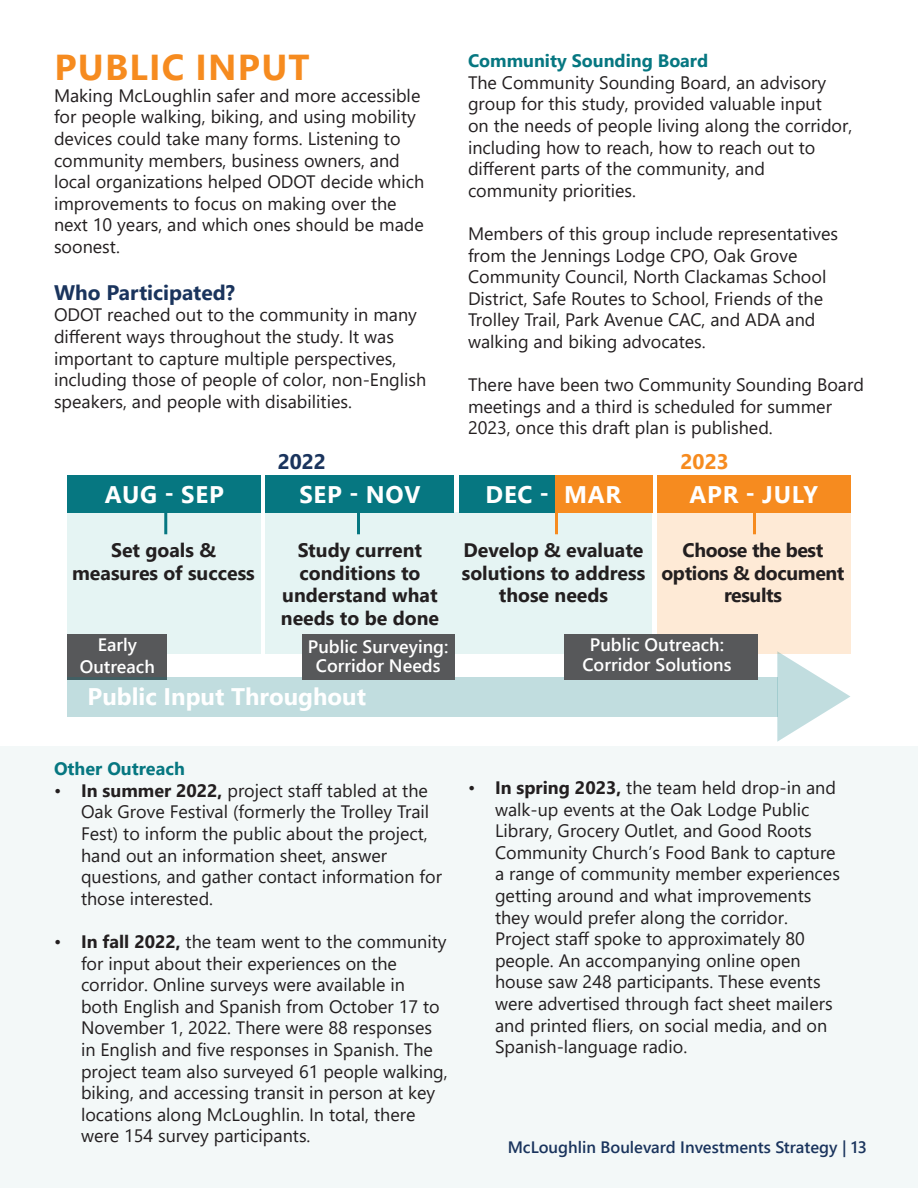
<style>
.page{position:relative;width:918px;height:1188px;background:#fff}
.page>*{position:absolute;margin:0;border:0;box-sizing:border-box;transform-origin:0 0}
.t1{font:700 36px "Segoe UI";letter-spacing:.035em;color:#f68b1f}
.t2{font:700 24px "Segoe UI";color:#fff}
.t3{font:700 21px "Segoe UI";color:#1a345d}
.t4{font:700 21px "Segoe UI";color:#f68b1f}
.t5{font:700 19.5px/22.5px "Segoe UI";color:#231f20;text-align:center}
.t6{font:700 19.5px/22.5px "Segoe UI";letter-spacing:-.02em;color:#231f20;text-align:center}
.t7{font:18px/21.6px "Segoe UI";color:#231f20}
.t8{font:600 18px/19.5px "Segoe UI";color:#fff;text-align:center}
.t9{font:700 18px "Segoe UI";color:#067781}
.t10{font:600 16.5px "Segoe UI";color:#1a345d}
.s1{font-weight:700}
</style>
<div class="page">
<div style="left:68px;top:512px;width:193px;height:142px;background:#e5f4f3"></div>
<div style="left:266px;top:512px;width:386px;height:142px;background:#e5f4f3"></div>
<div style="left:657px;top:512px;width:193px;height:142px;background:#feead6"></div>
<div style="left:0;top:747px;width:918px;height:441px;background:#f3f8f8"></div>
<div style="left:68px;top:634px;width:99px;height:46px;background:#57585a"></div>
<div style="left:68px;top:677px;width:710px;height:39px;background:#c1dddf"></div>
<div style="left:564px;top:634px;width:194px;height:46px;background:#57585a"></div>
<div style="left:302px;top:634px;width:152px;height:46px;background:#57585a"></div>
<svg style="left:777px;top:651px;width:73px;height:91px"></svg>
<div style="left:68px;top:475px;width:193px;height:37px;background:#067781"></div>
<div style="left:266px;top:475px;width:188px;height:37px;background:#067781"></div>
<div style="left:459px;top:475px;width:99px;height:37px;background:#067781"></div>
<div style="left:555px;top:475px;width:97px;height:37px;background:#f68b1f"></div>
<div style="left:657px;top:475px;width:193px;height:37px;background:#f68b1f"></div>
<hr style="left:164px;top:512px;width:3px;height:22px;background:#067781">
<hr style="left:357px;top:512px;width:3px;height:22px;background:#067781">
<hr style="left:555px;top:512px;width:3px;height:22px;background:#f68b1f">
<hr style="left:753px;top:512px;width:3px;height:22px;background:#f68b1f">
<h1 class="t1" style="left:55px;top:33px;width:257px">PUBLIC INPUT</h1>
<p class="t7" style="left:54px;top:83px;width:372px">Making McLoughlin safer and more accessible for people walking, biking, and using mobility devices could take many forms. Listening to community members, business owners, and local organizations helped ODOT decide which improvements to focus on making over the next 10 years, and which ones should be made soonest.</p>
<p class="t3" style="left:54px;top:273px;width:182px">Who Participated?</p>
<p class="t7" style="left:54px;top:303px;width:374px">ODOT reached out to the community in many different ways throughout the study. It was important to capture multiple perspectives, including those of people of color, non-English speakers, and people with disabilities.</p>
<p class="t9" style="left:468px;top:44px;width:242px">Community Sounding Board</p>
<p class="t7" style="left:468px;top:70px;width:386px">The Community Sounding Board, an advisory group for this study, provided valuable input<br>on the needs of people living along the corridor, including how to reach, how to reach out to different parts of the community, and community priorities.</p>
<p class="t7" style="left:468px;top:221px;width:372px">Members of this group include representatives from the Jennings Lodge CPO, Oak Grove Community Council, North Clackamas School District, Safe Routes to School, Friends of the Trolley Trail, Park Avenue CAC, and ADA and walking and biking advocates.</p>
<p class="t7" style="left:468px;top:372px;width:398px">There have been two Community Sounding Board meetings and a third is scheduled for summer<br>2023, once this draft plan is published.</p>
<p class="t3" style="left:278px;top:442px;width:50px">2022</p>
<p class="t4" style="left:681px;top:442px;width:50px">2023</p>
<h2 class="t2" style="left:105px;top:471px;width:121px">AUG - SEP</h2>
<h2 class="t2" style="left:299px;top:471px;width:123px">SEP - NOV</h2>
<h2 class="t2" style="left:485px;top:471px;width:137px">DEC - MAR</h2>
<h2 class="t2" style="left:690px;top:471px;width:130px">APR - JULY</h2>
<p class="t5" style="left:72px;top:538px;width:184px">Set goals &amp; measures of success</p>
<p class="t5" style="left:281px;top:538px;width:160px">Study current conditions to understand what needs to be done</p>
<p class="t5" style="left:462px;top:538px;width:185px">Develop &amp; evaluate solutions to address those needs</p>
<p class="t6" style="left:661px;top:538px;width:185px">Choose the best options &amp; document results</p>
<p class="t8" style="left:80px;top:633px;width:77px;line-height:21.6px">Early<br>Outreach</p>
<p class="t8" style="left:308px;top:635px;width:142px">Public Surveying:<br>Corridor Needs</p>
<p class="t8" style="left:582px;top:634px;width:151px">Public Outreach:<br>Corridor Solutions</p>
<h2 class="t2" style="left:88px;top:674px;width:280px">Public Input Throughout</h2>
<p class="t9" style="left:54px;top:752px;width:132px">Other Outreach</p>
<p class="t7" style="left:81px;top:778px;width:362px;text-indent:-27px">• <span class="s1">In summer 2022,</span> project staff tabled at the Oak Grove Festival (formerly the Trolley Trail Fest) to inform the public about the project, hand out an information sheet, answer questions, and gather contact information for those interested.</p>
<p class="t7" style="left:81px;top:929px;width:368px;text-indent:-27px">• <span class="s1">In fall 2022,</span> the team went to the community for input about their experiences on the corridor. Online surveys were available in<br>both English and Spanish from October 17 to November 1, 2022. There were 88 responses in English and five responses in Spanish. The project team also surveyed 61 people walking, biking, and accessing transit in person at key locations along McLoughlin. In total, there were 154 survey participants.</p>
<p class="t7" style="left:495px;top:775px;width:346px;text-indent:-27px">• <span class="s1">In spring 2023,</span> the team held drop-in and walk-up events at the Oak Lodge Public Library, Grocery Outlet, and Good Roots Community Church’s Food Bank to capture a range of community member experiences getting around and what improvements they would prefer along the corridor.<br>Project staff spoke to approximately 80 people. An accompanying online open house saw 248 participants. These events were advertised through fact sheet mailers and printed fliers, on social media, and on Spanish-language radio.</p>
<p class="t10" style="left:508px;top:1131px;width:361px">McLoughlin Boulevard Investments Strategy | 13</p>
</div>
